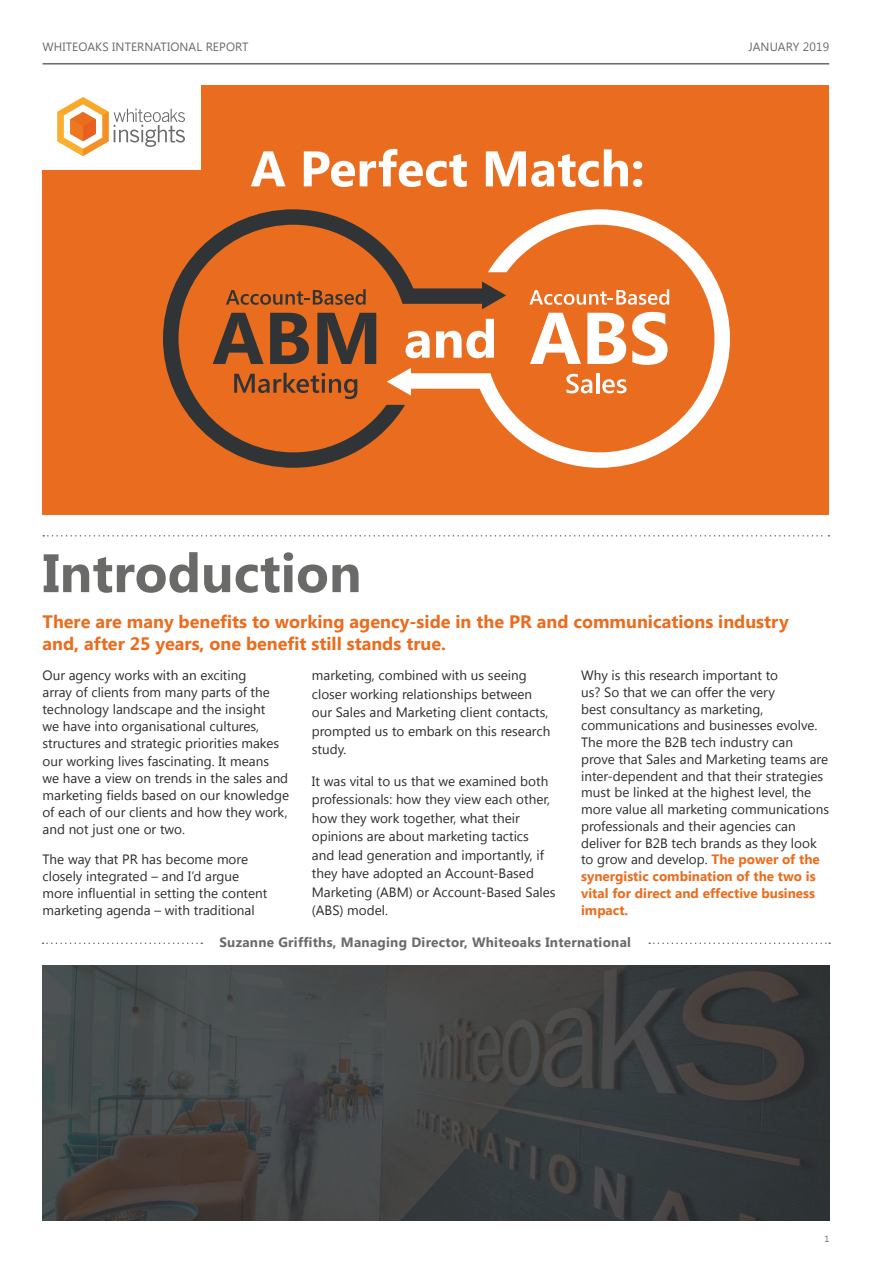
<style>
.page{position:relative;width:893px;height:1263px;background:#fff}
.page>*{position:absolute;margin:0;border:0;box-sizing:border-box;transform-origin:0 0}
.t1{font:700 54px "Segoe UI";color:#6a6a69}
.t2{font:700 18px/22.8px "Segoe UI";color:#ea6d1f}
.t3{font:13.5px/16.8px "Segoe UI";color:#2c2c2c}
.t4{font:700 13.5px "Segoe UI";letter-spacing:.02em;color:#6a6a69}
.t5{font:12px "Segoe UI";letter-spacing:.01em;color:#6a6a69}
.t6{font:9px "Segoe UI";color:#6a6a69}
.s1{font-weight:700;color:#ea6d1f}
</style>
<div class="page">
<hr style="left:43px;top:63px;width:786px;height:2px;background:#6a6a69">
<svg style="left:43px;top:535px;width:786px;height:1px"></svg>
<div style="left:43px;top:85px;width:786px;height:429px;background:#ea6d1f"></div>
<svg style="left:251px;top:151px;width:34px;height:35px"></svg>
<svg style="left:304px;top:149px;width:163px;height:38px"></svg>
<svg style="left:486px;top:149px;width:156px;height:38px"></svg>
<svg style="left:163px;top:209px;width:224px;height:259px"></svg>
<svg style="left:387px;top:209px;width:343px;height:259px"></svg>
<svg style="left:566px;top:374px;width:26px;height:19px"></svg>
<hr style="left:596px;top:373px;width:3px;height:20px;background:#fff">
<svg style="left:602px;top:379px;width:25px;height:14px"></svg>
<div style="left:41px;top:84px;width:160px;height:85px;background:#fff"></div>
<svg style="left:57px;top:97px;width:128px;height:59px"></svg>
<img style="left:43px;top:965px;width:787px;height:255px">
<svg style="left:43px;top:942px;width:159px;height:2px"></svg>
<svg style="left:649px;top:942px;width:181px;height:2px"></svg>
<p class="t5" style="left:43px;top:39px;width:207px">WHITEOAKS INTERNATIONAL REPORT</p>
<p class="t5" style="left:749px;top:39px;width:82px">JANUARY 2019</p>
<p class="t1" style="left:43px;top:534px;width:321px">Introduction</p>
<p class="t2" style="left:43px;top:609px;width:748px">There are many benefits to working agency-side in the PR and communications industry and, after 25 years, one benefit still stands true.</p>
<p class="t3" style="left:43px;top:666px;width:248px">Our agency works with an exciting<br>array of clients from many parts of the technology landscape and the insight<br>we have into organisational cultures, structures and strategic priorities makes our working lives fascinating. It means we have a view on trends in the sales and marketing fields based on our knowledge of each of our clients and how they work, and not just one or two.</p>
<p class="t3" style="left:43px;top:850px;width:226px">The way that PR has become more closely integrated – and I’d argue more influential in setting the content marketing agenda – with traditional</p>
<p class="t3" style="left:312px;top:665px;width:240px;line-height:18.6px">marketing, combined with us seeing closer working relationships between our Sales and Marketing client contacts, prompted us to embark on this research study.</p>
<p class="t3" style="left:312px;top:771px;width:245px;line-height:18.6px">It was vital to us that we examined both professionals: how they view each other, how they work together, what their opinions are about marketing tactics<br>and lead generation and importantly, if they have adopted an Account-Based Marketing (ABM) or Account-Based Sales (ABS) model.</p>
<p class="t3" style="left:581px;top:666px;width:250px">Why is this research important to<br>us? So that we can offer the very<br>best consultancy as marketing, communications and businesses evolve.<br>The more the B2B tech industry can prove that Sales and Marketing teams are inter-dependent and that their strategies must be linked at the highest level, the more value all marketing communications professionals and their agencies can deliver for B2B tech brands as they look to grow and develop. <span class="s1">The power of the synergistic combination of the two is vital for direct and effective business impact.</span></p>
<p class="t4" style="left:219px;top:933px;width:413px">Suzanne Griffiths, Managing Director, Whiteoaks International</p>
<p class="t6" style="left:824px;top:1232px;width:6px">1</p>
</div>
